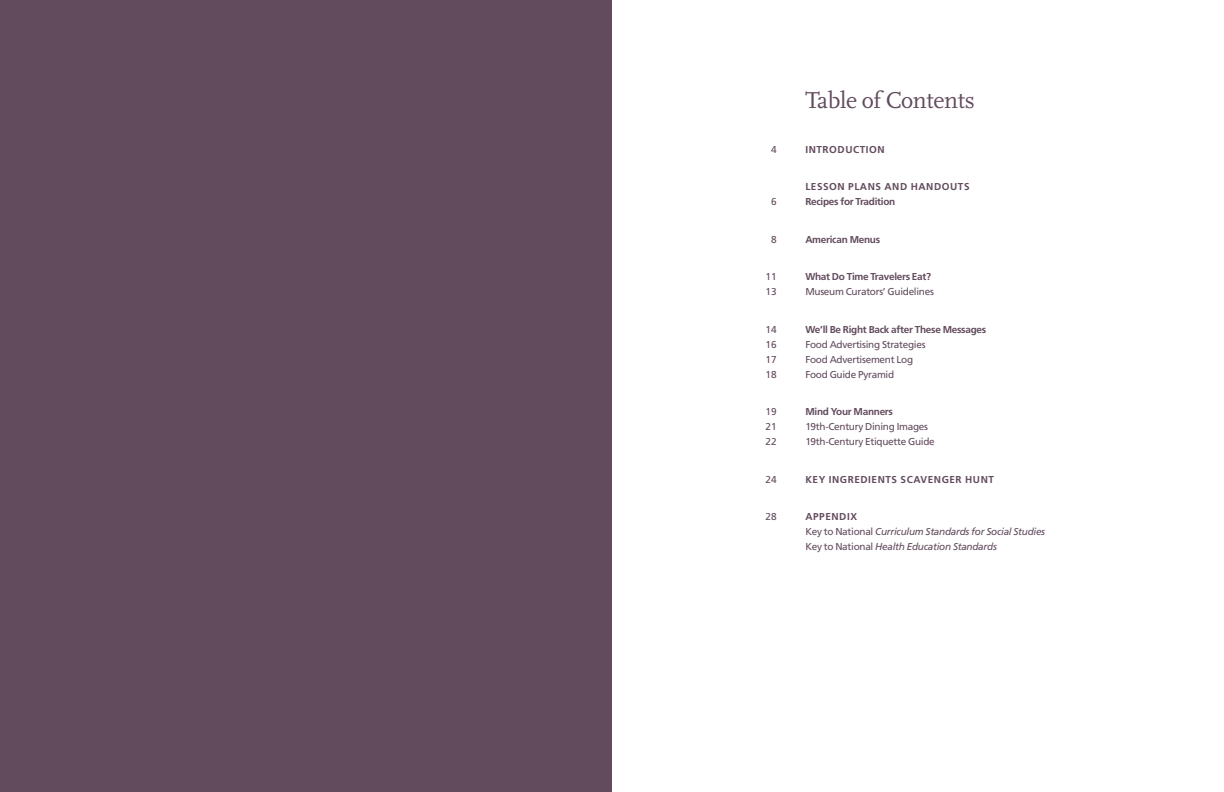
<style>
.page{position:relative;width:1224px;height:792px;background:#fff}
.page>*{position:absolute;margin:0;border:0;box-sizing:border-box;transform-origin:0 0}
.t1{font:24px "Scala";letter-spacing:-.01em;color:#624b5d}
.t2{font:10px/15px "Frutiger";letter-spacing:-.03em;color:#624b5d}
.t3{font:italic 10px/15px "Frutiger";letter-spacing:-.03em;color:#624b5d}
.t4{font:700 10px "Frutiger";letter-spacing:-.03em;color:#624b5d}
.t5{font:700 10px/15px "Frutiger";letter-spacing:.055em;color:#624b5d}
.s1{font-weight:700;font-style:normal}
.s2{font-style:normal}
</style>
<div class="page">
<div style="left:0;top:0;width:612px;height:792px;background:#624b5d"></div>
<p class="t2" style="left:771px;top:143px;width:7px">4</p>
<p class="t2" style="left:771px;top:195px;width:7px">6</p>
<p class="t2" style="left:771px;top:233px;width:7px">8</p>
<p class="t2" style="left:766px;top:270px;width:13px">11<br>13</p>
<p class="t2" style="left:766px;top:323px;width:13px;text-align:justify">14<br>16<br>17<br>18</p>
<p class="t2" style="left:766px;top:405px;width:13px;text-align:justify">19<br>21<br>22</p>
<p class="t2" style="left:766px;top:473px;width:13px">24</p>
<p class="t2" style="left:766px;top:510px;width:13px">28</p>
<h1 class="t1" style="left:805px;top:91px;width:171px">Table of Contents</h1>
<p class="t5" style="left:805px;top:143px;width:81px">INTRODUCTION</p>
<p class="t5" style="left:805px;top:180px;width:166px">LESSON PLANS AND HANDOUTS<br>Recipes for Tradition</p>
<p class="t4" style="left:805px;top:235px;width:76px">American Menus</p>
<p class="t4" style="left:805px;top:273px;width:127px">What Do Time Travelers Eat?</p>
<p class="t2" style="left:805px;top:285px;width:130px">Museum Curators’ Guidelines</p>
<p class="t4" style="left:805px;top:325px;width:182px">We’ll Be Right Back after These Messages</p>
<p class="t2" style="left:805px;top:338px;width:122px">Food Advertising Strategies<br>Food Advertisement Log<br>Food Guide Pyramid</p>
<p class="t4" style="left:805px;top:408px;width:89px">Mind Your Manners</p>
<p class="t2" style="left:805px;top:420px;width:131px">19th-Century Dining Images<br>19th-Century Etiquette Guide</p>
<p class="t5" style="left:805px;top:473px;width:190px">KEY INGREDIENTS SCAVENGER HUNT</p>
<p class="t3" style="left:805px;top:510px;width:241px"><span class="s1">APPENDIX<br></span><span class="s2">Key to National</span> Curriculum Standards for Social Studies<br><span class="s2">Key to National</span> Health Education Standards</p>
</div>
